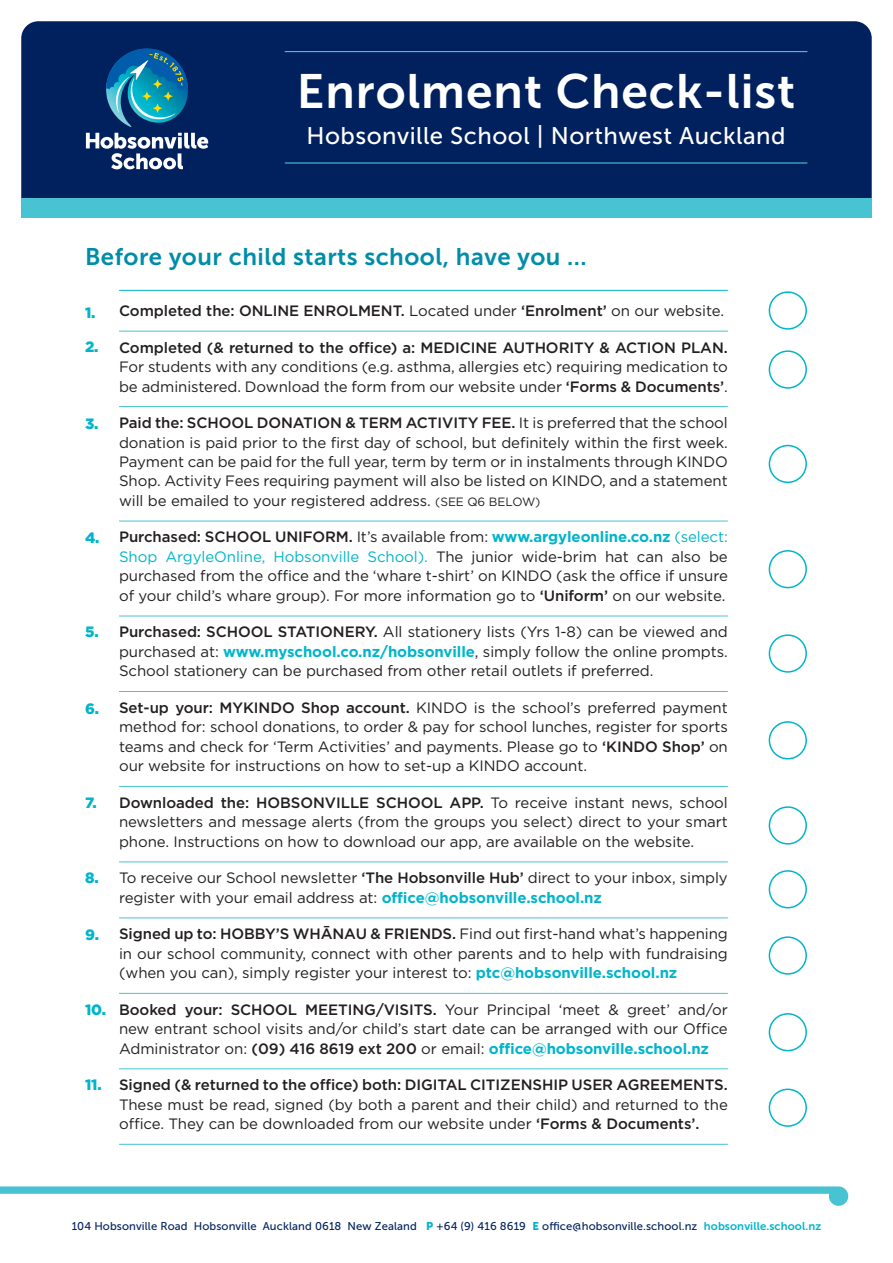
<style>
.page{position:relative;width:893px;height:1263px;background:#fff}
.page>*{position:absolute;margin:0;border:0;box-sizing:border-box;transform-origin:0 0}
.t1{font:48px "Museo Sans 700";letter-spacing:.02em;color:#fff}
.t2{font:24px "Museo Sans 700";letter-spacing:.02em;color:#008da8}
.t3{font:24px "Museo Sans 500";letter-spacing:.02em;color:#fff}
.t4{font:15px/19.5px "Gotham";letter-spacing:-.005em;color:#231f20;text-align:justify}
.t5{font:500 15px "Gotham";letter-spacing:-.005em;color:#231f20}
.t6{font:900 15px "Gotham";color:#00b5cb}
.t7{font:11.25px "Museo Sans 500";letter-spacing:.01em;color:#00215d}
.s1{font-weight:400}
.s2{font-weight:500}
.s3{font-size:12px}
.s4{font-weight:700;color:#00b5cb}
.s5{color:#00b5cb}
.s6{font-family:"Museo Sans 900";color:#00b5cb}
.s7{font-family:"Museo Sans 700";color:#00b5cb}
</style>
<div class="page">
<div style="left:21px;top:21px;width:851px;height:178px;background:#00215d"></div>
<div style="left:21px;top:199px;width:851px;height:19px;background:#47c3d2"></div>
<svg style="left:86px;top:133px;width:122px;height:36px"></svg>
<svg style="left:106px;top:49px;width:82px;height:78px;background:#19749b"></svg>
<hr style="left:285px;top:51px;width:522px;height:1px;background:#47c3d2">
<hr style="left:285px;top:162px;width:522px;height:2px;background:#47c3d2">
<svg style="left:0;top:1186px;width:848px;height:20px"></svg>
<hr style="left:119px;top:290px;width:609px;height:1px;background:#00b5cb">
<hr style="left:119px;top:331px;width:609px;height:1px;background:#47c3d2">
<hr style="left:119px;top:406px;width:609px;height:1px;background:#47c3d2">
<hr style="left:119px;top:521px;width:609px;height:1px;background:#47c3d2">
<hr style="left:119px;top:616px;width:609px;height:1px;background:#47c3d2">
<hr style="left:119px;top:691px;width:609px;height:1px;background:#47c3d2">
<hr style="left:119px;top:786px;width:609px;height:1px;background:#47c3d2">
<hr style="left:119px;top:862px;width:609px;height:1px;background:#47c3d2">
<hr style="left:119px;top:918px;width:609px;height:1px;background:#47c3d2">
<hr style="left:119px;top:993px;width:609px;height:1px;background:#47c3d2">
<hr style="left:119px;top:1068px;width:609px;height:1px;background:#47c3d2">
<hr style="left:119px;top:1144px;width:609px;height:1px;background:#47c3d2">
<div style="left:769px;top:291px;width:38px;height:39px;border:2px solid #00b5cb;border-radius:50%"></div>
<div style="left:769px;top:350px;width:38px;height:39px;border:2px solid #00b5cb;border-radius:50%"></div>
<div style="left:769px;top:445px;width:38px;height:38px;border:2px solid #00b5cb;border-radius:50%"></div>
<div style="left:769px;top:550px;width:38px;height:38px;border:2px solid #00b5cb;border-radius:50%"></div>
<div style="left:769px;top:634px;width:38px;height:39px;border:2px solid #00b5cb;border-radius:50%"></div>
<div style="left:769px;top:721px;width:38px;height:38px;border:2px solid #00b5cb;border-radius:50%"></div>
<div style="left:769px;top:806px;width:38px;height:38px;border:2px solid #00b5cb;border-radius:50%"></div>
<div style="left:769px;top:1013px;width:38px;height:38px;border:2px solid #00b5cb;border-radius:50%"></div>
<div style="left:769px;top:1088px;width:38px;height:39px;border:2px solid #00b5cb;border-radius:50%"></div>
<div style="left:769px;top:870px;width:38px;height:38px;border:2px solid #00b5cb;border-radius:50%"></div>
<div style="left:769px;top:936px;width:38px;height:39px;border:2px solid #00b5cb;border-radius:50%"></div>
<p class="t1" style="left:297px;top:64px;width:500px">Enrolment Check-list</p>
<p class="t3" style="left:307px;top:122px;width:481px">Hobsonville School | Northwest Auckland</p>
<p class="t2" style="left:85px;top:243px;width:503px">Before your child starts school, have you ...</p>
<p class="t6" style="left:85px;top:302px;width:12px">1.</p>
<p class="t6" style="left:85px;top:336px;width:15px">2.</p>
<p class="t5" style="left:119px;top:301px;width:607px">Completed the: ONLINE ENROLMENT. <span class="s1">Located under</span> ‘Enrolment’ <span class="s1">on our website.</span></p>
<p class="t4" style="left:119px;top:337px;width:610px"><span class="s2">Completed (&amp; returned to the office) a: MEDICINE AUTHORITY &amp; ACTION PLAN.<br></span>For students with any conditions (e.g. asthma, allergies etc) requiring medication to be administered. Download the form from our website under <span class="s2">‘Forms &amp; Documents’</span>.</p>
<p class="t4" style="left:119px;top:413px;width:610px"><span class="s2">Paid the: SCHOOL DONATION &amp; TERM ACTIVITY FEE.</span> It is preferred that the school donation is paid prior to the first day of school, but definitely within the first week.<br>Payment can be paid for the full year, term by term or in instalments through KINDO Shop. Activity Fees requiring payment will also be listed on KINDO, and a statement will be emailed to your registered address. <span class="s3">(SEE Q6 BELOW)</span></p>
<p class="t4" style="left:119px;top:527px;width:610px"><span class="s2">Purchased: SCHOOL UNIFORM.</span> It’s available from: <span class="s4">www.argyleonline.co.nz</span> <span class="s5">(select:<br>Shop ArgyleOnline, Hobsonville School).</span> The junior wide-brim hat can also be purchased from the office and the ‘whare t-shirt’ on KINDO (ask the office if unsure of your child’s whare group). For more information go to <span class="s2">‘Uniform’</span> on our website.</p>
<p class="t4" style="left:119px;top:622px;width:610px"><span class="s2">Purchased: SCHOOL STATIONERY.</span> All stationery lists (Yrs 1-8) can be viewed and purchased at: <span class="s4">www.myschool.co.nz/hobsonville</span>, simply follow the online prompts.<br>School stationery can be purchased from other retail outlets if preferred.</p>
<p class="t4" style="left:119px;top:697px;width:610px"><span class="s2">Set-up your: MYKINDO Shop account.</span> KINDO is the school’s preferred payment method for: school donations, to order &amp; pay for school lunches, register for sports teams and check for ‘Term Activities’ and payments. Please go to <span class="s2">‘KINDO Shop’</span> on our website for instructions on how to set-up a KINDO account.</p>
<p class="t4" style="left:119px;top:792px;width:610px"><span class="s2">Downloaded the: HOBSONVILLE SCHOOL APP.</span> To receive instant news, school newsletters and message alerts (from the groups you select) direct to your smart phone. Instructions on how to download our app, are available on the website.</p>
<p class="t4" style="left:119px;top:868px;width:610px">To receive our School newsletter <span class="s2">‘The Hobsonville Hub’</span> direct to your inbox, simply register with your email address at: <span class="s4">office@hobsonville.school.nz</span></p>
<p class="t4" style="left:119px;top:924px;width:610px"><span class="s2">Signed up to: HOBBY’S WHĀNAU &amp; FRIENDS.</span> Find out first-hand what’s happening in our school community, connect with other parents and to help with fundraising (when you can), simply register your interest to: <span class="s4">ptc@hobsonville.school.nz</span></p>
<p class="t4" style="left:119px;top:999px;width:610px"><span class="s2">Booked your: SCHOOL MEETING/VISITS.</span> Your Principal ‘meet &amp; greet’ and/or new entrant school visits and/or child’s start date can be arranged with our Office Administrator on: <span class="s2">(09) 416 8619 ext 200</span> or email: <span class="s4">office@hobsonville.school.nz</span></p>
<p class="t4" style="left:119px;top:1075px;width:610px"><span class="s2">Signed (&amp; returned to the office) both: DIGITAL CITIZENSHIP USER AGREEMENTS.<br></span>These must be read, signed (by both a parent and their child) and returned to the office. They can be downloaded from our website under <span class="s2">‘Forms &amp; Documents’.</span></p>
<p class="t6" style="left:85px;top:413px;width:15px">3.</p>
<p class="t6" style="left:85px;top:527px;width:16px">4.</p>
<p class="t6" style="left:85px;top:621px;width:15px">5.</p>
<p class="t6" style="left:85px;top:698px;width:16px">6.</p>
<p class="t6" style="left:85px;top:792px;width:13px">7.</p>
<p class="t6" style="left:85px;top:867px;width:15px">8.</p>
<p class="t6" style="left:85px;top:924px;width:15px">9.</p>
<p class="t6" style="left:85px;top:999px;width:22px">10.</p>
<p class="t6" style="left:85px;top:1074px;width:18px">11.</p>
<p class="t7" style="left:72px;top:1220px;width:751px">104 Hobsonville Road Hobsonville Auckland 0618 New Zealand <span class="s6">P</span> +64 (9) 416 8619 <span class="s6">E</span> office@hobsonville.school.nz <span class="s7">hobsonville.school.nz</span></p>
</div>
